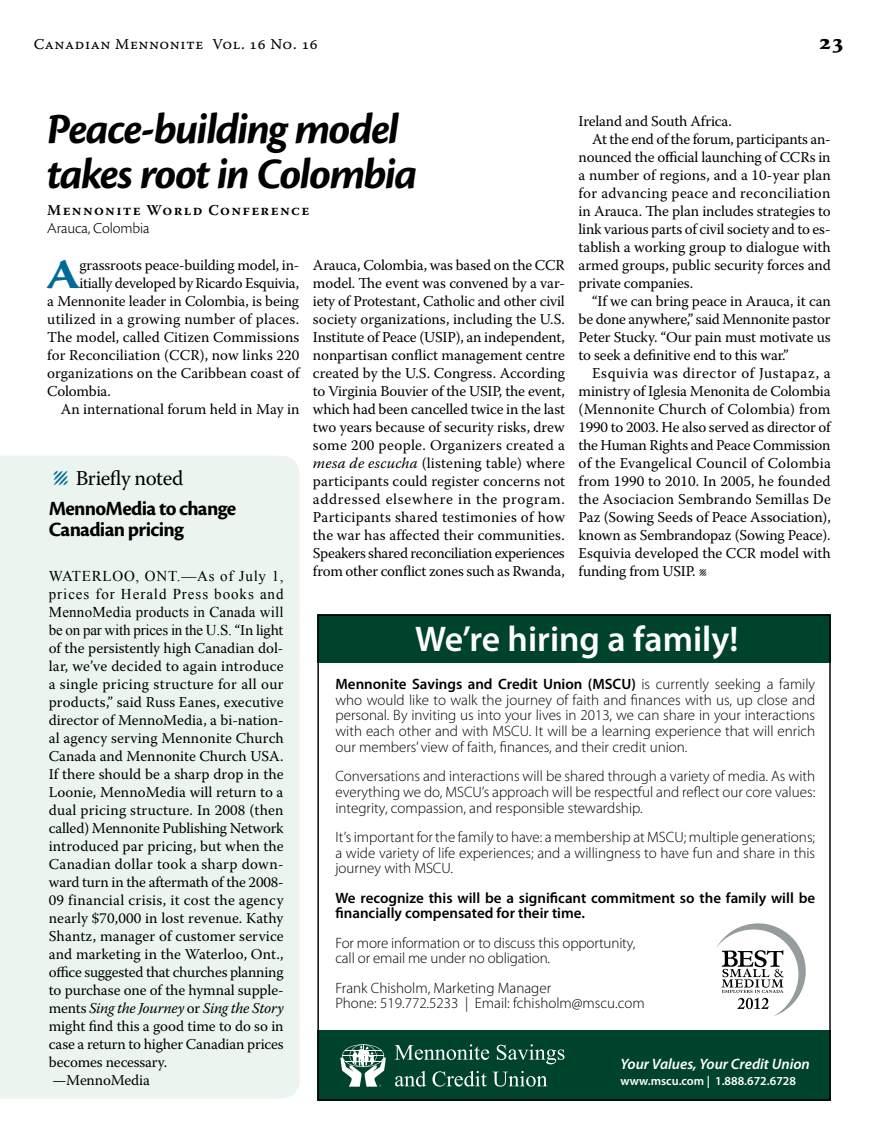
<style>
.page{position:relative;width:878px;height:1148px;background:#fff}
.page>*{position:absolute;margin:0;border:0;box-sizing:border-box;transform-origin:0 0}
.t1{font:italic 700 45px/45px "Cronos Pro";letter-spacing:-.04em;color:#000}
.t2{font:700 40.65px "Sava Pro";color:#006b94}
.t3{font:600 35.7px "Myriad Pro";color:#fff}
.t4{font:700 21px/21px "Cronos Pro";letter-spacing:-.035em;color:#000}
.t5{font:21px "Warnock Pro";letter-spacing:-.02em;color:#000}
.t6{font:700 21px "Sava Pro";color:#000}
.t7{font:300 15.75px "Cronos Pro";letter-spacing:-.01em;color:#000}
.t8{font:15px/18px "Warnock Pro";color:#000}
.t9{font:300 15px/15.8px "Myriad Pro";color:#000;text-align:justify}
.t10{font:15px/18px "Times New Roman";letter-spacing:.015em;color:#000;text-align:justify}
.t11{font:600 15px/15.8px "Myriad Pro";color:#000}
.t12{font:15px "Warnock Pro";letter-spacing:-.02em;color:#000}
.t13{font:15px "Warnock Pro";letter-spacing:.02em;color:#000}
.t14{font:15px "Warnock Pro";letter-spacing:.04em;color:#000}
.t15{font:15px "Warnock Pro Capt";letter-spacing:.035em;color:#000}
.t16{font:italic 600 15px "Myriad Pro";color:#fff}
.t17{font:600 15px "Warnock Pro";letter-spacing:.09em;color:#000}
.t18{font:600 12.3px "Myriad Pro";color:#fff}
.s1{font-style:italic}
.s2{font-size:30px;color:#006b94}
.s3{font-family:"Warnock Pro"}
.s4{font-weight:600}
</style>
<div class="page">
<div style="left:0;top:456px;width:48px;height:642px;background:#ebf4ee"></div>
<div style="left:317px;top:614px;width:513px;height:49px;background:#00432d"></div>
<div style="left:317px;top:1030px;width:513px;height:70px;background:#00432d"></div>
<svg style="left:394px;top:1044px;width:95px;height:15px"></svg>
<svg style="left:496px;top:1044px;width:68px;height:20px"></svg>
<svg style="left:395px;top:1071px;width:31px;height:15px"></svg>
<svg style="left:432px;top:1071px;width:115px;height:15px"></svg>
<svg style="left:340px;top:1044px;width:45px;height:42px"></svg>
<svg style="left:716px;top:923px;width:89px;height:93px"></svg>
<div style="left:34px;top:456px;width:265px;height:642px;background:#ebf4ee;border-radius:18px"></div>
<p class="t15" style="left:34px;top:35px;width:285px">Canadian Mennonite Vol. 16 No. 16</p>
<h3 class="t6" style="left:819px;top:28px;width:27px">23</h3>
<h1 class="t1" style="left:47px;top:108px;width:372px">Peace-building model takes root in Colombia</h1>
<p class="t17" style="left:47px;top:201px;width:263px">Mennonite World Conference</p>
<p class="t7" style="left:47px;top:219px;width:104px">Arauca, Colombia</p>
<h2 class="t2" style="left:47px;top:247px;width:34px">A</h2>
<p class="t8" style="left:79px;top:256px;width:221px">grassroots peace-building model, in-</p>
<p class="t8" style="left:578px;top:112px;width:155px">Ireland and South Africa.</p>
<p class="t12" style="left:592px;top:130px;width:240px">At the end of the forum, participants an-</p>
<p class="t8" style="left:578px;top:148px;width:253px">nounced the official launching of CCRs in</p>
<p class="t8" style="left:578px;top:166px;width:254px">a number of regions, and a 10-year plan</p>
<p class="t13" style="left:578px;top:184px;width:253px">for advancing peace and reconciliation</p>
<p class="t8" style="left:578px;top:202px;width:254px">in Arauca. The plan includes strategies to</p>
<p class="t8" style="left:578px;top:220px;width:253px">link various parts of civil society and to es-</p>
<p class="t8" style="left:578px;top:238px;width:254px">tablish a working group to dialogue with</p>
<p class="t8" style="left:578px;top:256px;width:254px">armed groups, public security forces and</p>
<p class="t8" style="left:578px;top:274px;width:116px">private companies.</p>
<p class="t8" style="left:592px;top:292px;width:240px">“If we can bring peace in Arauca, it can</p>
<p class="t8" style="left:578px;top:310px;width:253px">be done anywhere,” said Mennonite pastor</p>
<p class="t8" style="left:578px;top:328px;width:253px">Peter Stucky. “Our pain must motivate us</p>
<p class="t8" style="left:578px;top:346px;width:212px">to seek a definitive end to this war.”</p>
<p class="t14" style="left:592px;top:364px;width:240px">Esquivia was director of Justapaz, a</p>
<p class="t8" style="left:578px;top:382px;width:253px">ministry of Iglesia Menonita de Colombia</p>
<p class="t8" style="left:578px;top:400px;width:253px">(Mennonite Church of Colombia) from</p>
<p class="t8" style="left:578px;top:418px;width:254px">1990 to 2003. He also served as director of</p>
<p class="t8" style="left:578px;top:436px;width:253px">the Human Rights and Peace Commission</p>
<p class="t8" style="left:578px;top:454px;width:254px">of the Evangelical Council of Colombia</p>
<p class="t8" style="left:578px;top:472px;width:253px">from 1990 to 2010. In 2005, he founded</p>
<p class="t8" style="left:578px;top:490px;width:254px">the Asociacion Sembrando Semillas De</p>
<p class="t8" style="left:578px;top:508px;width:254px">Paz (Sowing Seeds of Peace Association),</p>
<p class="t8" style="left:578px;top:526px;width:253px">known as Sembrandopaz (Sowing Peace).</p>
<p class="t8" style="left:578px;top:544px;width:253px">Esquivia developed the CCR model with</p>
<p class="t8" style="left:578px;top:562px;width:126px">funding from USIP. l</p>
<p class="t8" style="left:313px;top:256px;width:254px;text-align:justify">Arauca, Colombia, was based on the CCR model. The event was convened by a var&shy;iety of Protestant, Catholic and other civil society organizations, including the U.S.<br>Institute of Peace (USIP), an independent, nonpartisan conflict management centre created by the U.S. Congress. According to Virginia Bouvier of the USIP, the event, which had been cancelled twice in the last two years because of security risks, drew some 200 people. Organizers created a <span class="s1">mesa de escucha</span> (listening table) where participants could register concerns not addressed elsewhere in the program.<br>Participants shared testimonies of how the war has affected their communities.<br>Speakers shared reconciliation experiences from other conflict zones such as Rwanda,</p>
<p class="t12" style="left:79px;top:274px;width:221px">itially developed by Ricardo Esquivia,</p>
<p class="t8" style="left:47px;top:292px;width:253px">a Mennonite leader in Colombia, is being</p>
<p class="t8" style="left:47px;top:310px;width:253px">utilized in a growing number of places.</p>
<p class="t8" style="left:47px;top:328px;width:253px">The model, called Citizen Commissions</p>
<p class="t8" style="left:47px;top:346px;width:253px">for Reconciliation (CCR), now links 220</p>
<p class="t8" style="left:47px;top:364px;width:254px">organizations on the Caribbean coast of</p>
<p class="t8" style="left:47px;top:382px;width:65px">Colombia.</p>
<p class="t8" style="left:61px;top:400px;width:240px">An international forum held in May in</p>
<h3 class="t5" style="left:53px;top:465px;width:132px"><span class="s2">Λ</span> Briefly noted</h3>
<h3 class="t4" style="left:49px;top:498px;width:189px">MennoMedia to change<br>Canadian pricing</h3>
<p class="t10" style="left:49px;top:566px;width:236px">WATERLOO, ONT.—As of July 1, prices for Herald Press books and MennoMedia products in Canada will be on par with prices in the U.S. <span class="s3">“In light</span></p>
<p class="t8" style="left:49px;top:638px;width:236px">of the persistently high Canadian dol&shy;lar, we’ve decided to again introduce a single pricing structure for all our products,” said Russ Eanes, executive director of MennoMedia, a bi-nation&shy;al agency serving Mennonite Church Canada and Mennonite Church USA.<br>If there should be a sharp drop in the Loonie, MennoMedia will return to a dual pricing structure. In 2008 (then called) Mennonite Publishing Network introduced par pricing, but when the Canadian dollar took a sharp down&shy;ward turn in the aftermath of the 2008- 09 financial crisis, it cost the agency nearly $70,000 in lost revenue. Kathy Shantz, manager of customer service and marketing in the Waterloo, Ont., office suggested that churches planning to purchase one of the hymnal supple&shy;ments <span class="s1">Sing the Journey</span> or <span class="s1">Sing the Story </span>might find this a good time to do so in case a return to higher Canadian prices becomes necessary.<br>—MennoMedia</p>
<h3 class="t3" style="left:415px;top:616px;width:324px">We’re hiring a family!</h3>
<p class="t9" style="left:335px;top:676px;width:481px"><span class="s4">Mennonite Savings and Credit Union (MSCU)</span> is currently seeking a family who would like to walk the journey of faith and finances with us, up close and personal. By inviting us into your lives in 2013, we can share in your interactions with each other and with MSCU. It will be a learning experience that will enrich our members’ view of faith, finances, and their credit union.</p>
<p class="t9" style="left:335px;top:768px;width:481px">Conversations and interactions will be shared through a variety of media. As with everything we do, MSCU’s approach will be respectful and reflect our core values: integrity, compassion, and responsible stewardship.</p>
<p class="t9" style="left:335px;top:829px;width:481px">It’s important for the family to have: a membership at MSCU; multiple generations; a wide variety of life experiences; and a willingness to have fun and share in this journey with MSCU.</p>
<p class="t11" style="left:335px;top:889px;width:481px">We recognize this will be a significant commitment so the family will be financially compensated for their time.</p>
<p class="t9" style="left:335px;top:935px;width:301px">For more information or to discuss this opportunity, call or email me under no obligation.</p>
<p class="t9" style="left:335px;top:980px;width:311px">Frank Chisholm, Marketing Manager<br>Phone: 519.772.5233 | Email: fchisholm@mscu.com</p>
<p class="t16" style="left:620px;top:1054px;width:191px">Your Values, Your Credit Union</p>
<p class="t18" style="left:620px;top:1073px;width:177px">www.mscu.com | 1.888.672.6728</p>
</div>
